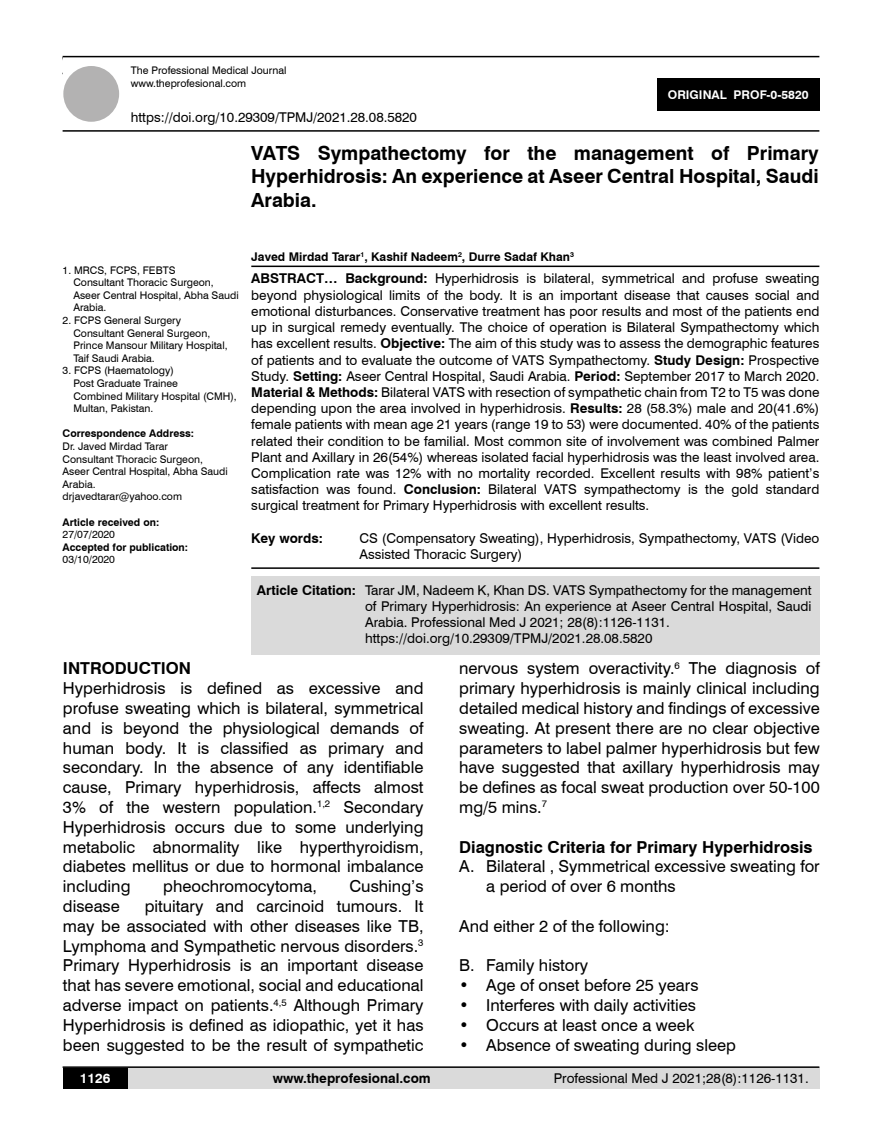
<style>
.page{position:relative;width:882px;height:1145px;background:#fff}
.page>*{position:absolute;margin:0;border:0;box-sizing:border-box;transform-origin:0 0}
.t1{font:700 19.5px/23.4px "Swiss 721 BT";color:#000;text-align:justify}
.t2{font:16.5px/19.8px "Swiss 721 BT";color:#000;text-align:justify}
.t3{font:700 16.5px "Swiss 721 BT";color:#000}
.t4{font:13.5px/16.2px "Swiss 721 BT";color:#000}
.t5{font:700 13.5px "Swiss 721 BT";color:#000}
.t6{font:700 13.5px "Swiss 721 BT";color:#fff}
.t7{font:700 12px "Swiss 721 BT";color:#000}
.t8{font:700 12px "Swiss 721 BT";color:#fff}
.t9{font:10.5px/12.6px "Swiss 721 BT";color:#000}
.t10{font:700 10.5px "Swiss 721 BT";color:#000}
.s1{font-weight:700}
</style>
<div class="page">
<div style="left:63px;top:1067px;width:756px;height:21px;background:#dadada"></div>
<hr style="left:63px;top:1066px;width:756px;height:2px;background:#000">
<div style="left:63px;top:1068px;width:64px;height:20px;background:#000"></div>
<hr style="left:63px;top:56px;width:756px;height:1px;background:#000">
<hr style="left:63px;top:130px;width:756px;height:2px;background:#000">
<div style="left:63px;top:66px;width:56px;height:56px;background:#b3b2b2;border-radius:50%"></div>
<div style="left:657px;top:78px;width:162px;height:33px;background:#000"></div>
<hr style="left:251px;top:265px;width:568px;height:2px;background:#000">
<hr style="left:251px;top:567px;width:568px;height:2px;background:#000">
<div style="left:251px;top:575px;width:568px;height:79px;background:#dadada"></div>
<p class="t9" style="left:131px;top:64px;width:157px">The Professional Medical Journal www.theprofesional.com</p>
<p class="t4" style="left:131px;top:108px;width:287px">https://doi.org/10.29309/TPMJ/2021.28.08.5820</p>
<p class="t8" style="left:667px;top:87px;width:142px">ORIGINAL PROF-0-5820</p>
<h1 class="t1" style="left:251px;top:141px;width:568px">VATS Sympathectomy for the management of Primary Hyperhidrosis: An experience at Aseer Central Hospital, Saudi Arabia.</h1>
<p class="t9" style="left:73px;top:263px;width:167px;text-indent:-11px">1. MRCS, FCPS, FEBTS<br>Consultant Thoracic Surgeon,<br>Aseer Central Hospital, Abha Saudi<br>Arabia.</p>
<p class="t9" style="left:73px;top:313px;width:156px;text-indent:-11px">2. FCPS General Surgery<br>Consultant General Surgeon,<br>Prince Mansour Military Hospital,<br>Taif Saudi Arabia.</p>
<p class="t9" style="left:73px;top:364px;width:165px;text-indent:-11px">3. FCPS (Haematology)<br>Post Graduate Trainee<br>Combined Military Hospital (CMH),<br>Multan, Pakistan.</p>
<p class="t10" style="left:63px;top:426px;width:133px">Correspondence Address:</p>
<p class="t9" style="left:63px;top:439px;width:167px">Dr. Javed Mirdad Tarar<br>Consultant Thoracic Surgeon,<br>Aseer Central Hospital, Abha Saudi<br>Arabia.<br>drjavedtarar@yahoo.com</p>
<p class="t10" style="left:63px;top:514px;width:98px">Article received on:</p>
<p class="t9" style="left:63px;top:528px;width:54px">27/07/2020</p>
<p class="t10" style="left:63px;top:540px;width:127px">Accepted for publication:</p>
<p class="t9" style="left:63px;top:553px;width:54px">03/10/2020</p>
<p class="t7" style="left:251px;top:248px;width:324px">Javed Mirdad Tarar<sup>1</sup>, Kashif Nadeem<sup>2</sup>, Durre Sadaf Khan<sup>3</sup></p>
<p class="t4" style="left:251px;top:270px;width:569px;text-align:justify"><span class="s1">ABSTRACT… Background:</span> Hyperhidrosis is bilateral, symmetrical and profuse sweating beyond physiological limits of the body. It is an important disease that causes social and emotional disturbances. Conservative treatment has poor results and most of the patients end up in surgical remedy eventually. The choice of operation is Bilateral Sympathectomy which has excellent results. <span class="s1">Objective:</span> The aim of this study was to assess the demographic features of patients and to evaluate the outcome of VATS Sympathectomy. <span class="s1">Study Design:</span> Prospective Study. <span class="s1">Setting:</span> Aseer Central Hospital, Saudi Arabia. <span class="s1">Period:</span> September 2017 to March 2020.<br><span class="s1">Material &amp; Methods:</span> Bilateral VATS with resection of sympathetic chain from T2 to T5 was done depending upon the area involved in hyperhidrosis. <span class="s1">Results:</span> 28 (58.3%) male and 20(41.6%) female patients with mean age 21 years (range 19 to 53) were documented. 40% of the patients related their condition to be familial. Most common site of involvement was combined Palmer Plant and Axillary in 26(54%) whereas isolated facial hyperhidrosis was the least involved area.<br>Complication rate was 12% with no mortality recorded. Excellent results with 98% patient’s satisfaction was found. <span class="s1">Conclusion:</span> Bilateral VATS sympathectomy is the gold standard surgical treatment for Primary Hyperhidrosis with excellent results.</p>
<p class="t5" style="left:251px;top:528px;width:73px">Key words:</p>
<p class="t4" style="left:359px;top:529px;width:461px">CS (Compensatory Sweating), Hyperhidrosis, Sympathectomy, VATS (Video<br>Assisted Thoracic Surgery)</p>
<p class="t4" style="left:365px;top:581px;width:448px;text-indent:-108px"><span class="s1">Article Citation:</span> Tarar JM, Nadeem K, Khan DS. VATS Sympathectomy for the management of Primary Hyperhidrosis: An experience at Aseer Central Hospital, Saudi Arabia. Professional Med J 2021; 28(8):1126-1131. https://doi.org/10.29309/TPMJ/2021.28.08.5820</p>
<p class="t3" style="left:63px;top:657px;width:130px">INTRODUCTION</p>
<p class="t2" style="left:63px;top:677px;width:362px">Hyperhidrosis is defined as excessive and profuse sweating which is bilateral, symmetrical and is beyond the physiological demands of human body. It is classified as primary and secondary. In the absence of any identifiable cause, Primary hyperhidrosis, affects almost 3% of the western population.<sup>1,2</sup> Secondary Hyperhidrosis occurs due to some underlying metabolic abnormality like hyperthyroidism, diabetes mellitus or due to hormonal imbalance including</p>
<p class="t2" style="left:163px;top:875px;width:155px">pheochromocytoma,</p>
<p class="t2" style="left:349px;top:875px;width:75px">Cushing’s</p>
<p class="t2" style="left:63px;top:895px;width:362px;text-indent:82px">pituitary and carcinoid tumours. It may be associated with other diseases like TB, Lymphoma and Sympathetic nervous disorders.<sup>3<br></sup>Primary Hyperhidrosis is an important disease that has severe emotional, social and educational adverse impact on patients.<sup>4,5</sup> Although Primary Hyperhidrosis is defined as idiopathic, yet it has been suggested to be the result of sympathetic</p>
<p class="t2" style="left:63px;top:895px;width:58px">disease</p>
<p class="t2" style="left:459px;top:658px;width:362px">nervous system overactivity.<sup>6</sup> The diagnosis of primary hyperhidrosis is mainly clinical including detailed medical history and findings of excessive sweating. At present there are no clear objective parameters to label palmer hyperhidrosis but few have suggested that axillary hyperhidrosis may be defines as focal sweat production over 50-100 mg/5 mins.<sup>7</sup></p>
<p class="t3" style="left:459px;top:835px;width:355px">Diagnostic Criteria for Primary Hyperhidrosis</p>
<p class="t2" style="left:486px;top:856px;width:335px;text-indent:-27px">A. Bilateral , Symmetrical excessive sweating for a period of over 6 months</p>
<p class="t2" style="left:459px;top:915px;width:212px">And either 2 of the following:</p>
<p class="t2" style="left:459px;top:955px;width:130px">B. Family history</p>
<p class="t2" style="left:459px;top:974px;width:241px">• Age of onset before 25 years</p>
<p class="t2" style="left:459px;top:994px;width:238px">• Interferes with daily activities</p>
<p class="t2" style="left:459px;top:1014px;width:237px">• Occurs at least once a week</p>
<p class="t2" style="left:459px;top:1034px;width:278px">• Absence of sweating during sleep</p>
<p class="t6" style="left:80px;top:1069px;width:32px">1126</p>
<p class="t5" style="left:273px;top:1069px;width:159px">www.theprofesional.com</p>
<p class="t4" style="left:553px;top:1069px;width:256px">Professional Med J 2021;28(8):1126-1131.</p>
</div>
